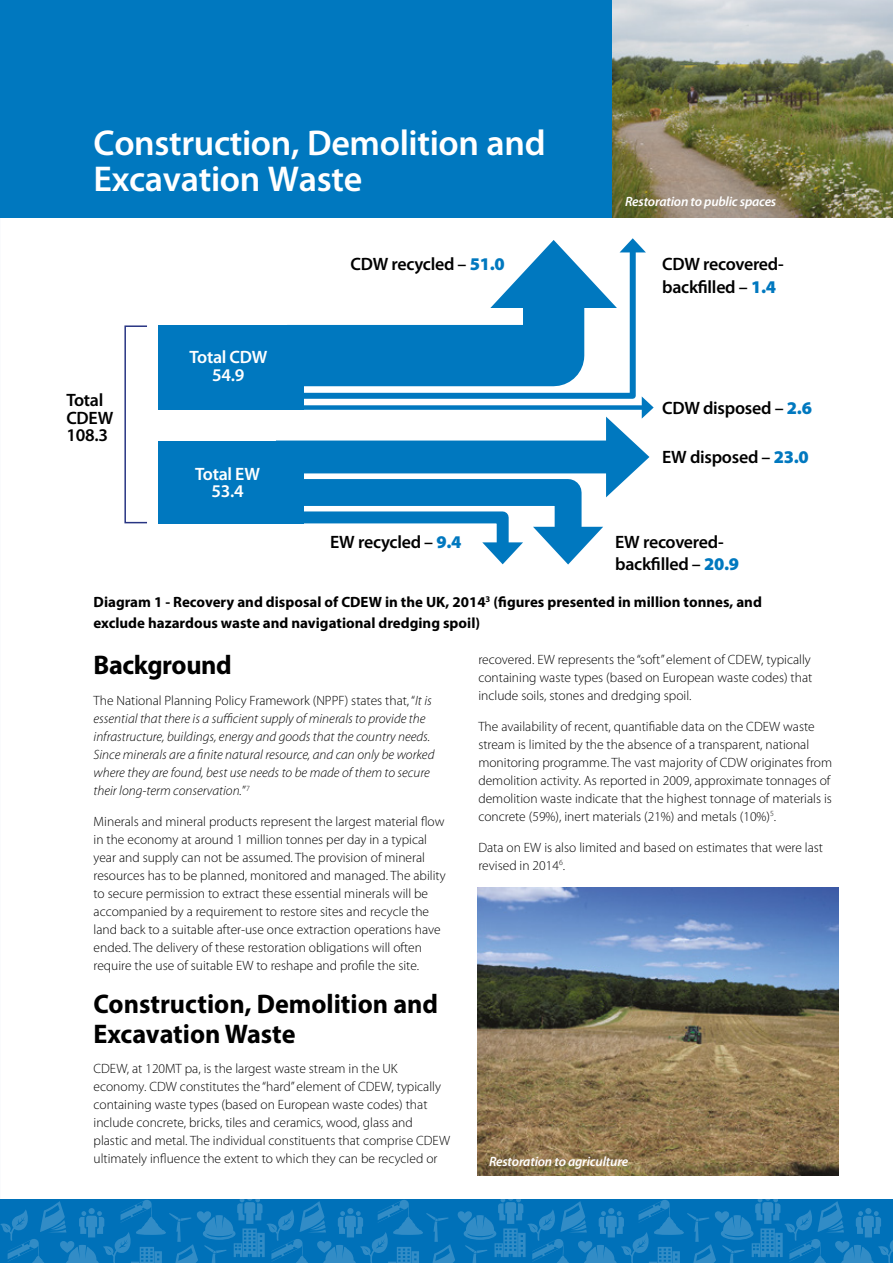
<style>
.page{position:relative;width:893px;height:1263px;background:#fff}
.page>*{position:absolute;margin:0;border:0;box-sizing:border-box;transform-origin:0 0}
.t1{font:600 36px/36px "Myriad Pro";letter-spacing:-.01em;color:#fff}
.t2{font:700 27px/30px "Myriad Pro";color:#000}
.t3{font:600 18px/17.2px "Myriad Pro";letter-spacing:-.015em;color:#000}
.t4{font:600 18px/17.2px "Myriad Pro";letter-spacing:-.015em;color:#fff;text-align:center}
.t5{font:700 15px/21px "Myriad Pro";color:#000}
.t6{font:300 13.5px/18px "Myriad Pro";color:#000}
.t7{font:italic 300 13.5px/18px "Myriad Pro";color:#000}
.t8{font:italic 600 13.5px "Myriad Pro";letter-spacing:-.015em;color:#fff}
.s1{font-weight:900;color:#0078bf}
.s2{font-style:normal}
</style>
<div class="page">
<div style="left:0;top:0;width:893px;height:217px;background:#0078bf"></div>
<img style="left:612px;top:0;width:281px;height:217px">
<div style="left:159px;top:325px;width:145px;height:85px;background:#0078bf"></div>
<div style="left:159px;top:441px;width:145px;height:82px;background:#0078bf"></div>
<div style="left:124px;top:325px;width:24px;height:198px;border:1px solid #283583"></div>
<svg style="left:287px;top:308px;width:349px;height:88px"></svg>
<svg style="left:490px;top:238px;width:156px;height:70px"></svg>
<svg style="left:264px;top:396px;width:390px;height:169px"></svg>
<svg style="left:0;top:1199px;width:893px;height:64px"></svg>
<img style="left:477px;top:888px;width:362px;height:287px">
<h1 class="t1" style="left:94px;top:124px;width:454px">Construction, Demolition and<br>Excavation Waste</h1>
<h3 class="t3" style="left:66px;top:391px;width:48px">Total<br>CDEW<br>108.3</h3>
<h3 class="t4" style="left:189px;top:348px;width:80px">Total CDW<br>54.9</h3>
<h3 class="t4" style="left:195px;top:465px;width:66px">Total EW<br>53.4</h3>
<h3 class="t3" style="left:350px;top:255px;width:156px">CDW recycled – <span class="s1">51.0</span></h3>
<h3 class="t3" style="left:330px;top:533px;width:133px">EW recycled – <span class="s1">9.4</span></h3>
<p class="t8" style="left:625px;top:193px;width:153px">Restoration to public spaces</p>
<h3 class="t3" style="left:662px;top:253px;width:123px;line-height:22.4px">CDW recovered&shy;backfilled – <span class="s1">1.4</span></h3>
<h3 class="t3" style="left:662px;top:399px;width:151px">CDW disposed – <span class="s1">2.6</span></h3>
<h3 class="t3" style="left:662px;top:448px;width:148px">EW disposed – <span class="s1">23.0</span></h3>
<h3 class="t3" style="left:615px;top:530px;width:125px;line-height:22.4px">EW recovered&shy;backfilled – <span class="s1">20.9</span></h3>
<p class="t5" style="left:94px;top:591px;width:670px">Diagram 1 - Recovery and disposal of CDEW in the UK, 2014<sup>3</sup> (figures presented in million tonnes, and exclude hazardous waste and navigational dredging spoil)</p>
<h2 class="t2" style="left:94px;top:649px;width:140px">Background</h2>
<p class="t7" style="left:94px;top:691px;width:342px"><span class="s2">The National Planning Policy Framework (NPPF) states that, “</span>It is essential that there is a sufficient supply of minerals to provide the infrastructure, buildings, energy and goods that the country needs.<br>Since minerals are a finite natural resource, and can only be worked where they are found, best use needs to be made of them to secure their long-term conservation.<span class="s2">”</span><sup>7</sup></p>
<p class="t6" style="left:94px;top:812px;width:354px">Minerals and mineral products represent the largest material flow in the economy at around 1 million tonnes per day in a typical year and supply can not be assumed. The provision of mineral resources has to be planned, monitored and managed. The ability to secure permission to extract these essential minerals will be accompanied by a requirement to restore sites and recycle the land back to a suitable after-use once extraction operations have ended. The delivery of these restoration obligations will often require the use of suitable EW to reshape and profile the site.</p>
<h2 class="t2" style="left:94px;top:987px;width:346px">Construction, Demolition and<br>Excavation Waste</h2>
<p class="t6" style="left:94px;top:1060px;width:358px">CDEW, at 120MT pa, is the largest waste stream in the UK economy. CDW constitutes the “hard” element of CDEW, typically containing waste types (based on European waste codes) that include concrete, bricks, tiles and ceramics, wood, glass and plastic and metal. The individual constituents that comprise CDEW ultimately influence the extent to which they can be recycled or</p>
<p class="t6" style="left:478px;top:651px;width:335px;text-align:justify">recovered. EW represents the “soft” element of CDEW, typically containing waste types (based on European waste codes) that include soils, stones and dredging spoil.</p>
<p class="t6" style="left:478px;top:718px;width:355px">The availability of recent, quantifiable data on the CDEW waste stream is limited by the the absence of a transparent, national monitoring programme. The vast majority of CDW originates from demolition activity. As reported in 2009, approximate tonnages of demolition waste indicate that the highest tonnage of materials is concrete (59%), inert materials (21%) and metals (10%)<sup>5</sup>.</p>
<p class="t6" style="left:478px;top:838px;width:346px">Data on EW is also limited and based on estimates that were last revised in 2014<sup>6</sup>.</p>
<p class="t8" style="left:489px;top:1153px;width:141px">Restoration to agriculture</p>
</div>
